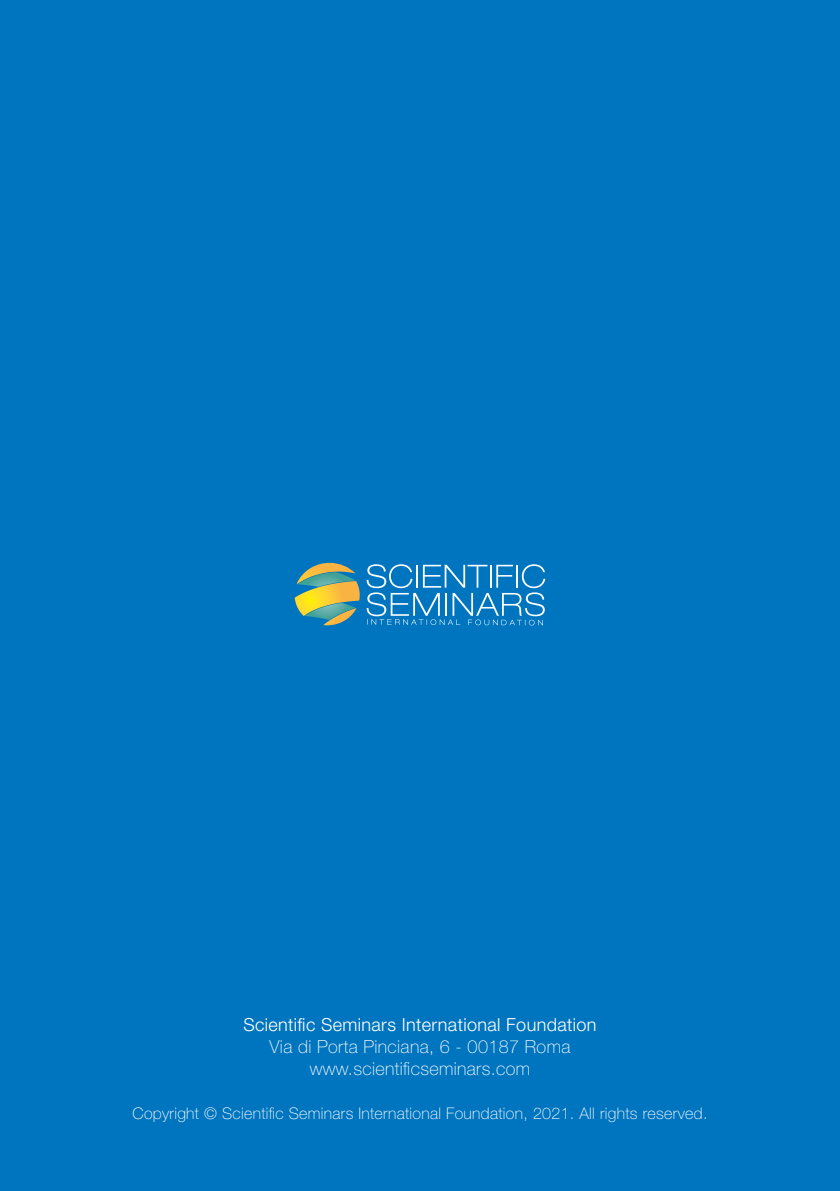
<style>
.page{position:relative;width:840px;height:1191px;background:#fff}
.page>*{position:absolute;margin:0;border:0;box-sizing:border-box;transform-origin:0 0}
.t1{font:100 18px/22px "Helvetica Neue LT Std";letter-spacing:.02em;color:#fff;text-align:center}
.t2{font:300 18px "Helvetica Neue LT Std";letter-spacing:.02em;color:#fff}
.t3{font:100 16px "Helvetica Neue LT Std";letter-spacing:.02em;color:#fff}
</style>
<div class="page">
<div style="left:0;top:0;width:839px;height:1191px;background:#0075bf"></div>
<svg style="left:366px;top:564px;width:179px;height:61px"></svg>
<svg style="left:294px;top:563px;width:65px;height:62px"></svg>
<p class="t2" style="left:243px;top:1013px;width:354px">Scientific Seminars International Foundation</p>
<p class="t1" style="left:269px;top:1035px;width:302px">Via di Porta Pinciana, 6 - 00187 Roma www.scientificseminars.com</p>
<p class="t3" style="left:132px;top:1104px;width:576px">Copyright © Scientific Seminars International Foundation, 2021. All rights reserved.</p>
</div>
